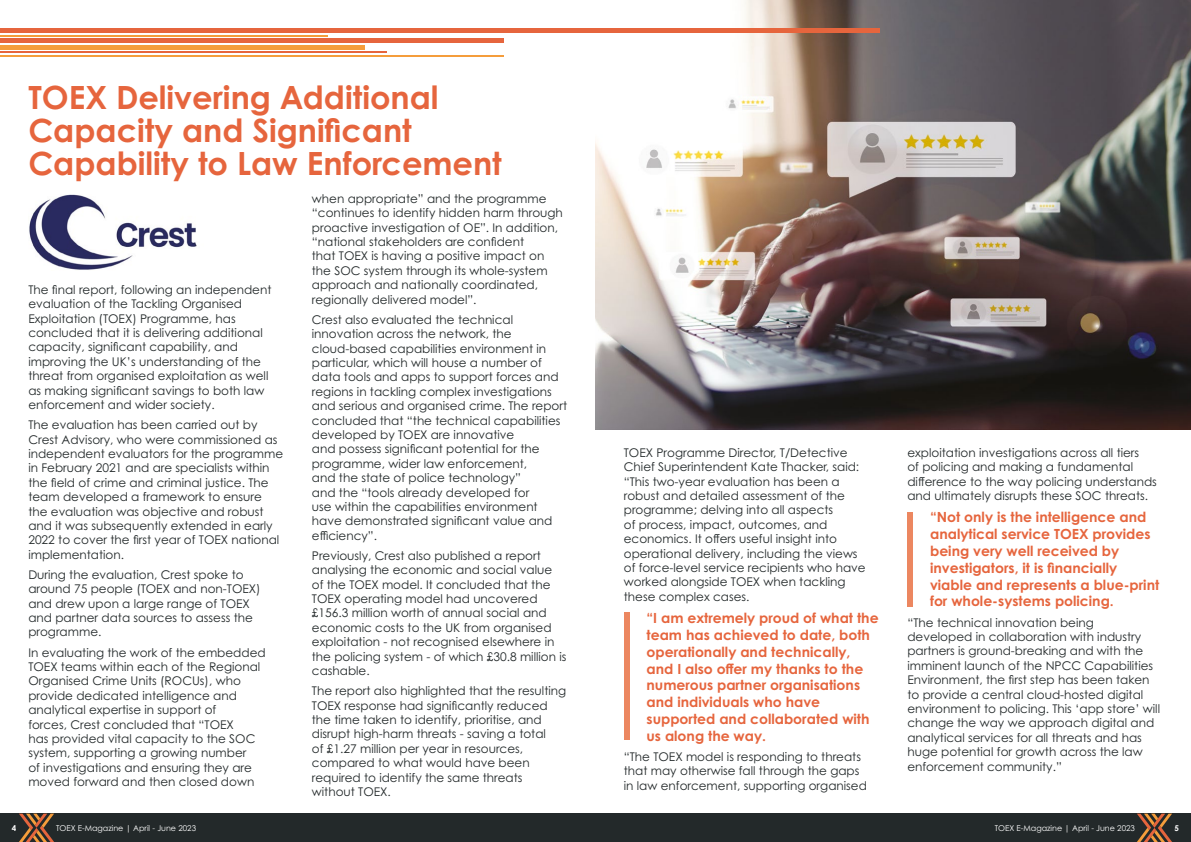
<style>
.page{position:relative;width:1191px;height:842px;background:#fff}
.page>*{position:absolute;margin:0;border:0;box-sizing:border-box;transform-origin:0 0}
.t1{font:700 32px/33px "Century Gothic Pro";color:#e6653d}
.t2{font:700 14px/16.8px "Century Gothic Pro";color:#e6653d}
.t3{font:12px/14.4px "Century Gothic Pro";color:#23292a}
.t4{font:8px "Century Gothic Pro";color:#fff}
.t5{font:700 8px "Century Gothic Pro";color:#fff}
</style>
<div class="page">
<div style="left:0;top:814px;width:1191px;height:28px;background:#23292a"></div>
<svg style="left:19px;top:814px;width:35px;height:28px"></svg>
<svg style="left:1137px;top:814px;width:35px;height:28px"></svg>
<img style="left:595px;top:0;width:596px;height:429px">
<div style="left:0;top:28px;width:879px;height:5px;background:#e6653d"></div>
<hr style="left:0;top:39px;width:503px;height:4px;background:#e6653d">
<hr style="left:0;top:35px;width:327px;height:2px;background:#f59d3b">
<hr style="left:0;top:51px;width:387px;height:2px;background:#e6653d">
<hr style="left:0;top:55px;width:503px;height:2px;background:#f59d3b">
<hr style="left:0;top:45px;width:364px;height:4px;background:#f59d3b">
<img style="left:29px;top:194px;width:168px;height:76px">
<div style="left:624px;top:612px;width:5px;height:128px;background:#ec8760"></div>
<div style="left:907px;top:512px;width:6px;height:95px;background:#ec8760"></div>
<p class="t1" style="left:28px;top:80px;width:475px">TOEX Delivering Additional<br>Capacity and Significant<br>Capability to Law Enforcement</p>
<p class="t3" style="left:28px;top:282px;width:245px">The final report, following an independent evaluation of the Tackling Organised Exploitation (TOEX) Programme, has concluded that it is delivering additional capacity, significant capability, and improving the UK’s understanding of the threat from organised exploitation as well as making significant savings to both law enforcement and wider society.</p>
<p class="t3" style="left:28px;top:417px;width:256px">The evaluation has been carried out by Crest Advisory, who were commissioned as independent evaluators for the programme in February 2021 and are specialists within the field of crime and criminal justice. The team developed a framework to ensure the evaluation was objective and robust and it was subsequently extended in early 2022 to cover the first year of TOEX national implementation.</p>
<p class="t3" style="left:28px;top:567px;width:234px">During the evaluation, Crest spoke to around 75 people (TOEX and non-TOEX) and drew upon a large range of TOEX and partner data sources to assess the programme.</p>
<p class="t3" style="left:28px;top:645px;width:239px">In evaluating the work of the embedded TOEX teams within each of the Regional Organised Crime Units (ROCUs), who provide dedicated intelligence and analytical expertise in support of<br>forces, Crest concluded that “TOEX<br>has provided vital capacity to the SOC system, supporting a growing number<br>of investigations and ensuring they are moved forward and then closed down</p>
<p class="t3" style="left:312px;top:191px;width:252px">when appropriate” and the programme “continues to identify hidden harm through proactive investigation of OE”. In addition, “national stakeholders are confident<br>that TOEX is having a positive impact on the SOC system through its whole-system approach and nationally coordinated, regionally delivered model”.</p>
<p class="t3" style="left:312px;top:312px;width:257px">Crest also evaluated the technical innovation across the network, the cloud-based capabilities environment in particular, which will house a number of data tools and apps to support forces and regions in tackling complex investigations and serious and organised crime. The report concluded that “the technical capabilities developed by TOEX are innovative<br>and possess significant potential for the programme, wider law enforcement,<br>and the state of police technology”<br>and the “tools already developed for<br>use within the capabilities environment have demonstrated significant value and efficiency”.</p>
<p class="t3" style="left:312px;top:548px;width:256px">Previously, Crest also published a report analysing the economic and social value of the TOEX model. It concluded that the TOEX operating model had uncovered £156.3 million worth of annual social and economic costs to the UK from organised exploitation - not recognised elsewhere in the policing system - of which £30.8 million is cashable.</p>
<p class="t3" style="left:312px;top:683px;width:256px">The report also highlighted that the resulting TOEX response had significantly reduced the time taken to identify, prioritise, and disrupt high-harm threats - saving a total<br>of £1.27 million per year in resources, compared to what would have been required to identify the same threats without TOEX.</p>
<p class="t3" style="left:624px;top:445px;width:243px">TOEX Programme Director, T/Detective Chief Superintendent Kate Thacker, said: “This two-year evaluation has been a robust and detailed assessment of the programme; delving into all aspects<br>of process, impact, outcomes, and economics. It offers useful insight into operational delivery, including the views of force-level service recipients who have worked alongside TOEX when tackling these complex cases.</p>
<p class="t2" style="left:646px;top:610px;width:234px">“I am extremely proud of what the team has achieved to date, both operationally and technically, and I also offer my thanks to the numerous partner organisations and individuals who have supported and collaborated with us along the way.</p>
<p class="t3" style="left:624px;top:749px;width:244px">“The TOEX model is responding to threats that may otherwise fall through the gaps in law enforcement, supporting organised</p>
<p class="t3" style="left:907px;top:445px;width:251px">exploitation investigations across all tiers<br>of policing and making a fundamental difference to the way policing understands and ultimately disrupts these SOC threats.</p>
<p class="t2" style="left:930px;top:509px;width:231px">“Not only is the intelligence and analytical service TOEX provides being very well received by investigators, it is financially viable and represents a blue-print for whole-systems policing.</p>
<p class="t3" style="left:907px;top:615px;width:254px">“The technical innovation being developed in collaboration with industry partners is ground-breaking and with the imminent launch of the NPCC Capabilities Environment, the first step has been taken to provide a central cloud-hosted digital environment to policing. This ‘app store’ will change the way we approach digital and analytical services for all threats and has huge potential for growth across the law enforcement community.”</p>
<p class="t5" style="left:12px;top:823px;width:6px">4</p>
<p class="t4" style="left:56px;top:823px;width:142px">TOEX E-Magazine | April - June 2023</p>
<p class="t4" style="left:995px;top:823px;width:142px">TOEX E-Magazine | April - June 2023</p>
<p class="t5" style="left:1174px;top:823px;width:6px">5</p>
</div>
